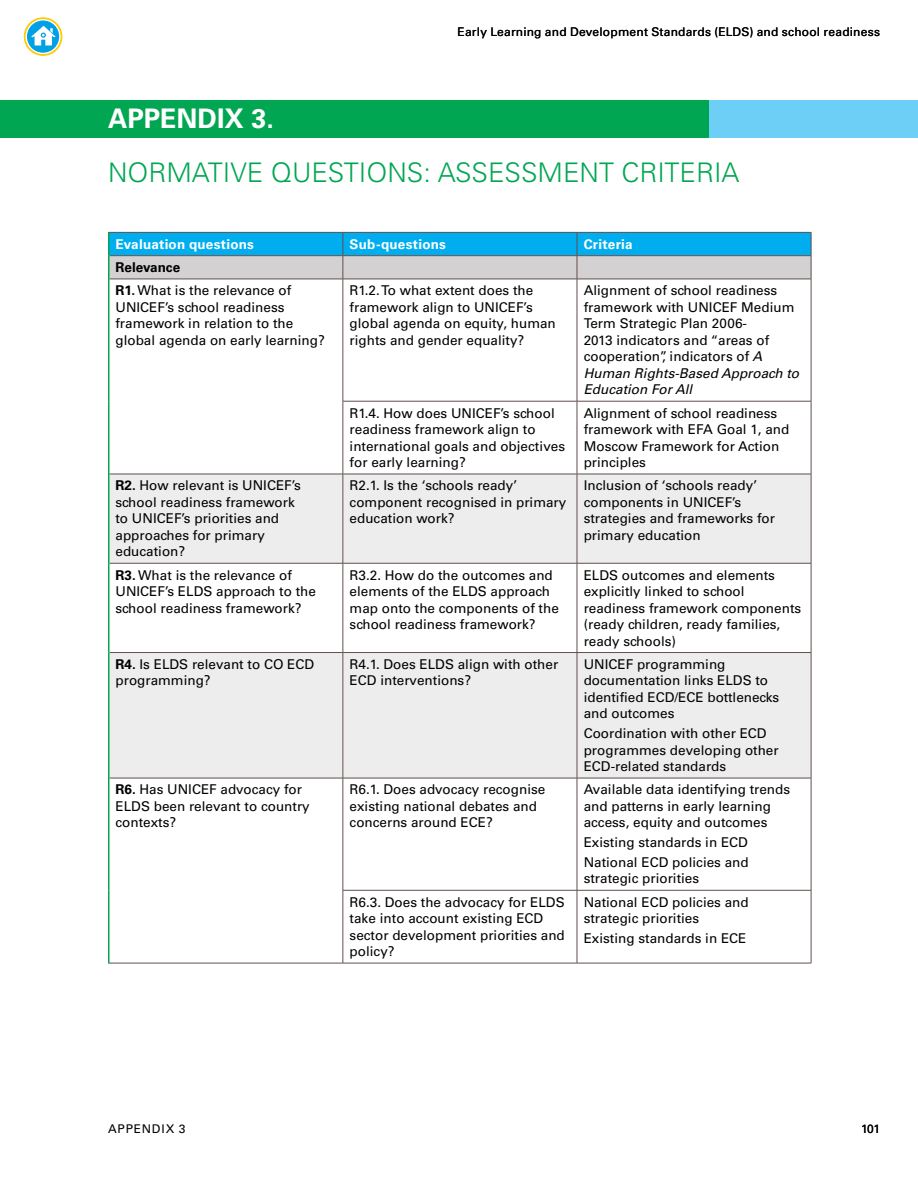
<style>
.page{position:relative;width:918px;height:1188px;background:#fff}
.page>*{position:absolute;margin:0;border:0;box-sizing:border-box;transform-origin:0 0}
.t1{font:300 27px "Univers LT Std";color:#00a651}
.t2{font:700 27px "Univers LT Std";color:#fff}
.t3{font:13.5px/16.5px "Univers LT Std";color:#000}
.t4{font:700 13.5px "Univers LT Std";letter-spacing:.015em;color:#fff}
.t5{font:12px "Univers LT Std";letter-spacing:.02em;color:#000}
.t6{font:12px "Univers LT Std";letter-spacing:.07em;color:#000}
.s1{font-weight:700}
.s2{font-style:italic}
</style>
<div class="page">
<svg style="left:25px;top:18px;width:37px;height:37px"></svg>
<div style="left:24px;top:17px;width:38px;height:39px;border:2px solid #ffcb05;border-radius:50%"></div>
<svg style="left:26px;top:20px;width:34px;height:33px"></svg>
<div style="left:26px;top:19px;width:35px;height:35px;border:1px solid #fff;border-radius:50%"></div>
<svg style="left:31px;top:26px;width:25px;height:19px"></svg>
<svg style="left:110px;top:475px;width:701px;height:303px;fill:#eeeded"></svg>
<hr style="left:108px;top:232px;width:235px;height:1px;background:#60504d">
<svg style="left:109px;top:232px;width:703px;height:47px;background:#69b9d7"></svg>
<hr style="left:110px;top:279px;width:233px;height:1px;background:#60504d">
<hr style="left:343px;top:279px;width:234px;height:1px;background:#60504d">
<hr style="left:343px;top:279px;width:1px;height:122px;background:#60504d">
<hr style="left:577px;top:279px;width:234px;height:1px;background:#60504d">
<hr style="left:577px;top:279px;width:1px;height:122px;background:#60504d">
<hr style="left:811px;top:279px;width:1px;height:122px;background:#60504d">
<hr style="left:343px;top:401px;width:234px;height:1px;background:#60504d">
<hr style="left:343px;top:401px;width:1px;height:73px;background:#60504d">
<hr style="left:577px;top:401px;width:234px;height:1px;background:#60504d">
<hr style="left:577px;top:401px;width:1px;height:73px;background:#60504d">
<hr style="left:811px;top:401px;width:1px;height:73px;background:#60504d">
<hr style="left:110px;top:474px;width:233px;height:1px;background:#60504d">
<hr style="left:343px;top:474px;width:234px;height:1px;background:#60504d">
<hr style="left:343px;top:474px;width:1px;height:89px;background:#60504d">
<hr style="left:577px;top:474px;width:234px;height:1px;background:#60504d">
<hr style="left:577px;top:474px;width:1px;height:89px;background:#60504d">
<hr style="left:811px;top:474px;width:1px;height:89px;background:#60504d">
<hr style="left:110px;top:563px;width:233px;height:1px;background:#60504d">
<hr style="left:343px;top:563px;width:234px;height:1px;background:#60504d">
<hr style="left:343px;top:563px;width:1px;height:89px;background:#60504d">
<hr style="left:577px;top:563px;width:234px;height:1px;background:#60504d">
<hr style="left:577px;top:563px;width:1px;height:89px;background:#60504d">
<hr style="left:811px;top:563px;width:1px;height:89px;background:#60504d">
<hr style="left:110px;top:652px;width:233px;height:1px;background:#60504d">
<hr style="left:343px;top:652px;width:234px;height:1px;background:#60504d">
<hr style="left:343px;top:653px;width:1px;height:125px;background:#60504d">
<hr style="left:577px;top:652px;width:234px;height:1px;background:#60504d">
<hr style="left:577px;top:653px;width:1px;height:125px;background:#60504d">
<hr style="left:811px;top:653px;width:1px;height:125px;background:#60504d">
<hr style="left:110px;top:778px;width:233px;height:1px;background:#60504d">
<hr style="left:343px;top:778px;width:234px;height:1px;background:#60504d">
<hr style="left:343px;top:778px;width:1px;height:112px;background:#60504d">
<hr style="left:577px;top:778px;width:234px;height:1px;background:#60504d">
<hr style="left:577px;top:778px;width:1px;height:112px;background:#60504d">
<hr style="left:811px;top:778px;width:1px;height:112px;background:#60504d">
<hr style="left:343px;top:890px;width:234px;height:1px;background:#60504d">
<hr style="left:343px;top:890px;width:1px;height:73px;background:#60504d">
<hr style="left:577px;top:890px;width:234px;height:1px;background:#60504d">
<hr style="left:577px;top:890px;width:1px;height:73px;background:#60504d">
<hr style="left:811px;top:890px;width:1px;height:73px;background:#60504d">
<hr style="left:108px;top:963px;width:235px;height:1px;background:#60504d">
<hr style="left:343px;top:963px;width:234px;height:1px;background:#60504d">
<hr style="left:577px;top:963px;width:234px;height:1px;background:#60504d">
<hr style="left:108px;top:256px;width:2px;height:23px;background:#00a651">
<hr style="left:108px;top:279px;width:2px;height:122px;background:#00a651">
<hr style="left:108px;top:401px;width:2px;height:73px;background:#00a651">
<hr style="left:108px;top:474px;width:2px;height:89px;background:#00a651">
<hr style="left:108px;top:563px;width:2px;height:90px;background:#00a651">
<hr style="left:108px;top:653px;width:2px;height:125px;background:#00a651">
<hr style="left:108px;top:778px;width:2px;height:112px;background:#00a651">
<hr style="left:108px;top:890px;width:2px;height:73px;background:#00a651">
<hr style="left:108px;top:233px;width:2px;height:23px;background:#00a651">
<div style="left:0;top:100px;width:709px;height:38px;background:#00a651"></div>
<div style="left:709px;top:100px;width:209px;height:38px;background:#6dcff6"></div>
<h1 class="t2" style="left:108px;top:102px;width:167px">APPENDIX 3.</h1>
<p class="t5" style="left:458px;top:25px;width:424px">Early Learning and Development Standards (ELDS) and school readiness</p>
<h1 class="t1" style="left:108px;top:156px;width:633px">NORMATIVE QUESTIONS: ASSESSMENT CRITERIA</h1>
<p class="t4" style="left:116px;top:236px;width:140px">Evaluation questions</p>
<p class="t4" style="left:350px;top:236px;width:98px">Sub-questions</p>
<p class="t4" style="left:584px;top:236px;width:50px">Criteria</p>
<p class="t3" style="left:116px;top:256px;width:177px;line-height:23.2px"><span class="s1">Relevance<br>R1.</span> What is the relevance of</p>
<p class="t3" style="left:116px;top:299px;width:211px">UNICEF’s school readiness framework in relation to the global agenda on early learning?</p>
<p class="t3" style="left:350px;top:282px;width:208px">R1.2. To what extent does the framework align to UNICEF’s global agenda on equity, human rights and gender equality?</p>
<p class="t3" style="left:584px;top:282px;width:217px">Alignment of school readiness framework with UNICEF Medium<br>Term Strategic Plan 2006-<br>2013 indicators and “areas of cooperation”, indicators of <span class="s2">A<br>Human Rights-Based Approach to<br>Education For All</span></p>
<p class="t3" style="left:350px;top:405px;width:217px">R1.4. How does UNICEF’s school readiness framework align to international goals and objectives for early learning?</p>
<p class="t3" style="left:584px;top:405px;width:207px">Alignment of school readiness framework with EFA Goal 1, and<br>Moscow Framework for Action principles</p>
<p class="t3" style="left:116px;top:477px;width:187px"><span class="s1">R2.</span> How relevant is UNICEF’s school readiness framework to UNICEF’s priorities and approaches for primary education?</p>
<p class="t3" style="left:350px;top:477px;width:218px">R2.1. Is the ‘schools ready’ component recognised in primary education work?</p>
<p class="t3" style="left:584px;top:477px;width:193px">Inclusion of ‘schools ready’ components in UNICEF’s strategies and frameworks for primary education</p>
<p class="t3" style="left:116px;top:567px;width:202px"><span class="s1">R3.</span> What is the relevance of<br>UNICEF’s ELDS approach to the school readiness framework?</p>
<p class="t3" style="left:350px;top:567px;width:211px">R3.2. How do the outcomes and elements of the ELDS approach map onto the components of the school readiness framework?</p>
<p class="t3" style="left:584px;top:567px;width:219px">ELDS outcomes and elements explicitly linked to school readiness framework components (ready children, ready families, ready schools)</p>
<p class="t3" style="left:116px;top:656px;width:200px"><span class="s1">R4.</span> Is ELDS relevant to CO ECD programming?</p>
<p class="t3" style="left:350px;top:656px;width:210px">R4.1. Does ELDS align with other<br>ECD interventions?</p>
<p class="t3" style="left:584px;top:656px;width:197px">UNICEF programming documentation links ELDS to identified ECD/ECE bottlenecks and outcomes</p>
<p class="t3" style="left:584px;top:725px;width:197px">Coordination with other ECD programmes developing other<br>ECD-related standards</p>
<p class="t3" style="left:116px;top:781px;width:196px"><span class="s1">R6.</span> Has UNICEF advocacy for<br>ELDS been relevant to country contexts?</p>
<p class="t3" style="left:350px;top:781px;width:197px">R6.1. Does advocacy recognise existing national debates and concerns around ECE?</p>
<p class="t3" style="left:584px;top:781px;width:208px">Available data identifying trends and patterns in early learning access, equity and outcomes</p>
<p class="t3" style="left:584px;top:833px;width:167px;line-height:19.8px">Existing standards in ECD<br>National ECD policies and</p>
<p class="t3" style="left:584px;top:870px;width:117px">strategic priorities</p>
<p class="t3" style="left:350px;top:894px;width:217px">R6.3. Does the advocacy for ELDS take into account existing ECD sector development priorities and policy?</p>
<p class="t3" style="left:584px;top:894px;width:167px">National ECD policies and strategic priorities</p>
<p class="t3" style="left:584px;top:930px;width:164px">Existing standards in ECE</p>
<p class="t6" style="left:108px;top:1122px;width:79px">APPENDIX 3</p>
<p class="t5" style="left:861px;top:1122px;width:20px">101</p>
</div>
